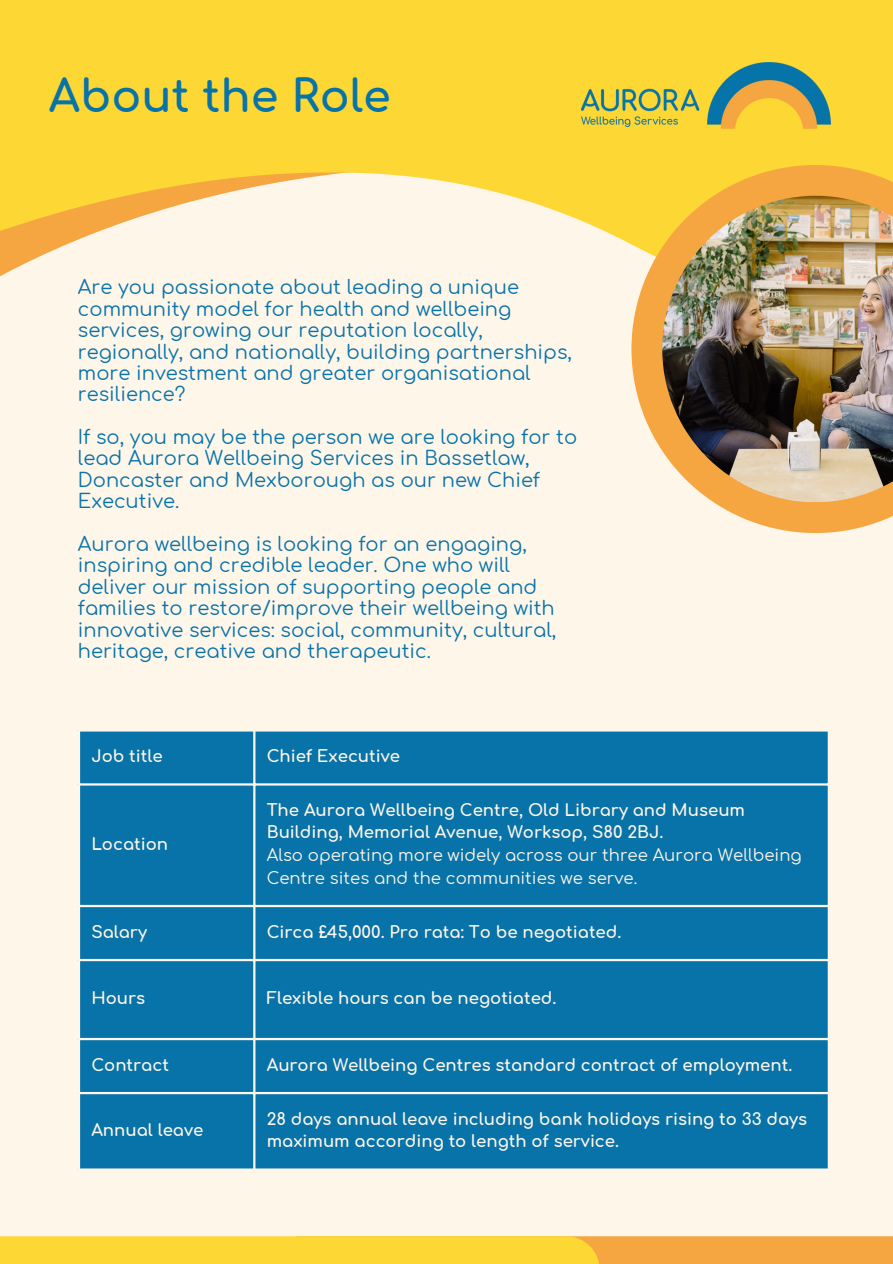
<style>
.page{position:relative;width:893px;height:1264px;background:#fff}
.page>*{position:absolute;margin:0;border:0;box-sizing:border-box;transform-origin:0 0}
.t1{font:700 44.55px "Comfortaa";color:#0773a9}
.t2{font:19.5px/21.3px "Comfortaa";color:#0773a9}
.t3{font:700 16.5px/22.5px "Comfortaa";color:#fff6ea}
.t4{font:16.5px/22.5px "Comfortaa";color:#fff6ea}
</style>
<div class="page">
<div style="left:0;top:0;width:892px;height:1263px;background:#fff6ea"></div>
<svg style="left:0;top:0;width:892px;height:277px;fill:#fdd835"></svg>
<div style="left:266px;top:1236px;width:626px;height:27px;background:#f6a641"></div>
<div style="left:0;top:1236px;width:599px;height:27px;background:#fdd835"></div>
<img style="left:581px;top:63px;width:249px;height:70px">
<svg style="left:631px;top:165px;width:261px;height:368px"></svg>
<img style="left:662px;top:196px;width:230px;height:306px">
<div style="left:80px;top:731px;width:747px;height:437px;background:#0773a9"></div>
<hr style="left:253px;top:731px;width:2px;height:437px;background:#fff6ea">
<hr style="left:78px;top:783px;width:751px;height:2px;background:#fff6ea">
<hr style="left:78px;top:904px;width:751px;height:3px;background:#fff6ea">
<hr style="left:78px;top:958px;width:751px;height:3px;background:#fff6ea">
<hr style="left:78px;top:1037px;width:751px;height:3px;background:#fff6ea">
<hr style="left:78px;top:1091px;width:751px;height:3px;background:#fff6ea">
<p class="t1" style="left:49px;top:73px;width:343px">About the Role</p>
<p class="t2" style="left:78px;top:277px;width:495px">Are you passionate about leading a unique community model for health and wellbeing services, growing our reputation locally, regionally, and nationally, building partnerships, more investment and greater organisational resilience?</p>
<p class="t2" style="left:78px;top:427px;width:501px">If so, you may be the person we are looking for to lead Aurora Wellbeing Services in Bassetlaw, Doncaster and Mexborough as our new Chief Executive.</p>
<p class="t2" style="left:78px;top:534px;width:480px">Aurora wellbeing is looking for an engaging, inspiring and credible leader. One who will deliver our mission of supporting people and families to restore/improve their wellbeing with innovative services: social, community, cultural, heritage, creative and therapeutic.</p>
<p class="t3" style="left:91px;top:745px;width:73px">Job title</p>
<p class="t3" style="left:267px;top:745px;width:135px">Chief Executive</p>
<p class="t3" style="left:91px;top:833px;width:78px">Location</p>
<p class="t3" style="left:267px;top:799px;width:480px">The Aurora Wellbeing Centre, Old Library and Museum<br>Building, Memorial Avenue, Worksop, S80 2BJ.</p>
<p class="t4" style="left:267px;top:844px;width:536px">Also operating more widely across our three Aurora Wellbeing<br>Centre sites and the communities we serve.</p>
<p class="t3" style="left:91px;top:920px;width:57px">Salary</p>
<p class="t3" style="left:267px;top:920px;width:356px">Circa £45,000. Pro rata: To be negotiated.</p>
<p class="t3" style="left:91px;top:987px;width:55px">Hours</p>
<p class="t3" style="left:267px;top:987px;width:291px">Flexible hours can be negotiated.</p>
<p class="t3" style="left:91px;top:1053px;width:79px">Contract</p>
<p class="t3" style="left:267px;top:1053px;width:527px">Aurora Wellbeing Centres standard contract of employment.</p>
<p class="t3" style="left:91px;top:1119px;width:113px">Annual leave</p>
<p class="t3" style="left:267px;top:1107px;width:542px">28 days annual leave including bank holidays rising to 33 days maximum according to length of service.</p>
</div>
